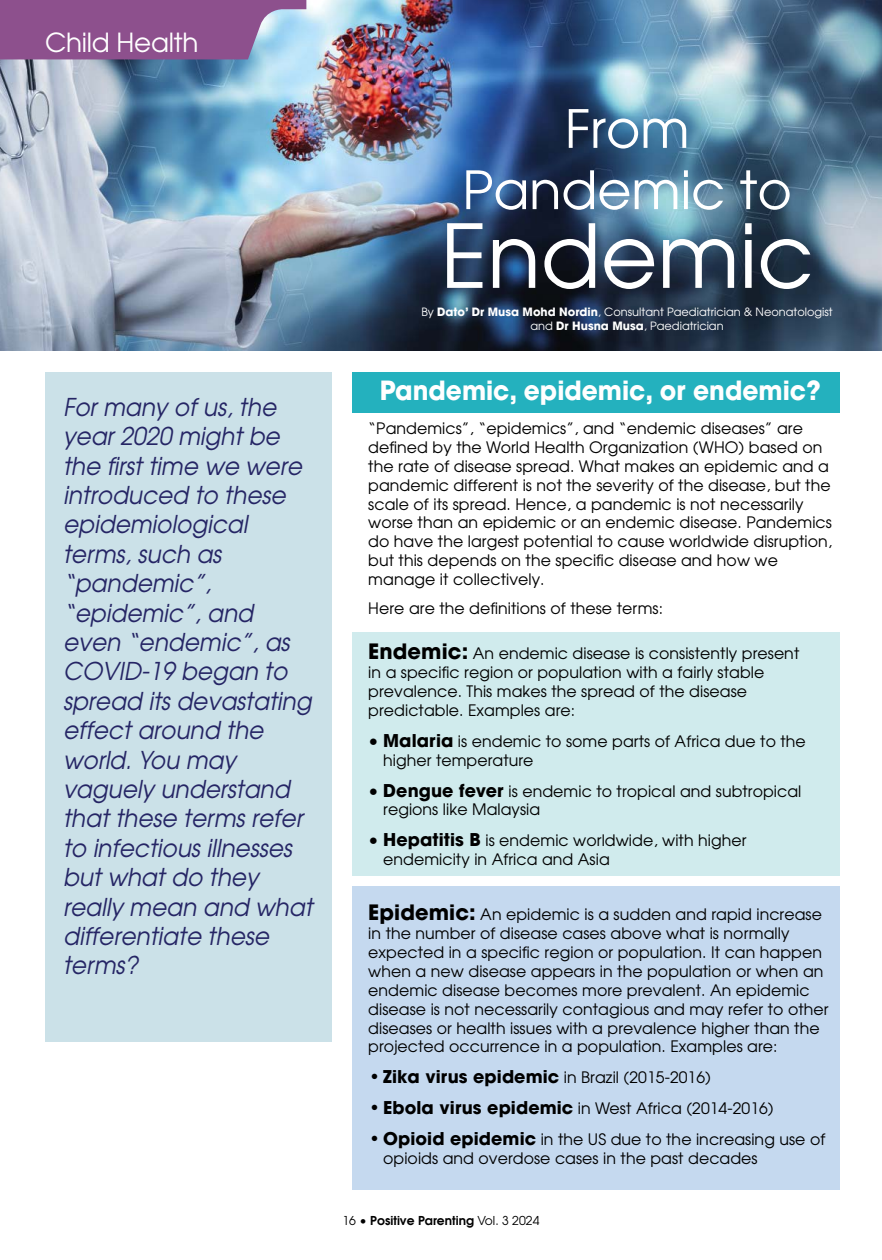
<style>
.page{position:relative;width:882px;height:1260px;background:#fff}
.page>*{position:absolute;margin:0;border:0;box-sizing:border-box;transform-origin:0 0}
.t1{font:87.5px "Avant Garde";color:#fff}
.t2{font:52.5px/61.2px "Avant Garde";color:#fff;text-align:center}
.t3{font:700 26.25px "Avant Garde";color:#fff;scale:.95 1}
.t4{font:26.25px "Avant Garde";letter-spacing:-.01em;color:#fff}
.t5{font:italic 24.5px/29.4px "Avant Garde";color:#252565;scale:.95 1}
.t6{font:15.75px/18.9px "Avant Garde";letter-spacing:.005em;color:#000}
.t7{font:600 12.25px "Avant Garde";color:#000}
.t8{font:11.38px/13.7px "Avant Garde";color:#fff;text-align:center}
.s1{font-weight:700}
.s2{font-weight:700;font-size:21px}
.s3{font-size:17.5px}
.s4{font-weight:700;font-size:17.5px}
.s5{font-weight:400}
</style>
<div class="page">
<div style="left:352px;top:632px;width:488px;height:244px;background:#d0ebed"></div>
<div style="left:352px;top:886px;width:488px;height:303px;background:#c5d9ef"></div>
<div style="left:352px;top:372px;width:488px;height:41px;background:#24b1be"></div>
<img style="left:0;top:0;width:882px;height:351px">
<svg style="left:0;top:0;width:306px;height:59px"></svg>
<div style="left:45px;top:372px;width:286px;height:670px;background:#cbe1e8"></div>
<h3 class="t4" style="left:45px;top:32px;width:155px">Child Health</h3>
<p class="t5" style="left:63px;top:394px;width:264px">For many of us, the year 2020 might be the first time we were introduced to these epidemiological terms, such as “pandemic”, “epidemic”, and even “endemic”, as<br>COVID-19 began to spread its devastating effect around the world. You may vaguely understand that these terms refer to infectious illnesses but what do they really mean and what differentiate these terms?</p>
<h2 class="t2" style="left:462px;top:103px;width:331px">From<br>Pandemic to</h2>
<h1 class="t1" style="left:440px;top:223px;width:375px">Endemic</h1>
<p class="t8" style="left:421px;top:307px;width:413px">By <span class="s1">Dato’ Dr Musa Mohd Nordin</span>, Consultant Paediatrician &amp; Neonatologist and <span class="s1">Dr Husna Musa</span>, Paediatrician</p>
<h3 class="t3" style="left:380px;top:381px;width:466px">Pandemic, epidemic, or endemic?</h3>
<p class="t6" style="left:368px;top:420px;width:465px">“Pandemics”, “epidemics”, and “endemic diseases” are defined by the World Health Organization (WHO) based on the rate of disease spread. What makes an epidemic and a pandemic different is not the severity of the disease, but the scale of its spread. Hence, a pandemic is not necessarily worse than an epidemic or an endemic disease. Pandemics do have the largest potential to cause worldwide disruption, but this depends on the specific disease and how we manage it collectively.</p>
<p class="t6" style="left:368px;top:600px;width:296px">Here are the definitions of these terms:</p>
<p class="t6" style="left:368px;top:645px;width:433px"><span class="s2">Endemic:</span> An endemic disease is consistently present in a specific region or population with a fairly stable prevalence. This makes the spread of the disease predictable. Examples are:</p>
<p class="t6" style="left:383px;top:733px;width:424px;text-indent:-15px"><span class="s3">•</span> <span class="s4">Malaria</span> is endemic to some parts of Africa due to the higher temperature</p>
<p class="t6" style="left:383px;top:783px;width:420px;text-indent:-15px"><span class="s3">•</span> <span class="s4">Dengue fever</span> is endemic to tropical and subtropical regions like Malaysia</p>
<p class="t6" style="left:383px;top:833px;width:365px;text-indent:-15px"><span class="s3">•</span> <span class="s4">Hepatitis B</span> is endemic worldwide, with higher endemicity in Africa and Asia</p>
<p class="t6" style="left:368px;top:906px;width:462px"><span class="s2">Epidemic:</span> An epidemic is a sudden and rapid increase in the number of disease cases above what is normally expected in a specific region or population. It can happen when a new disease appears in the population or when an endemic disease becomes more prevalent. An epidemic disease is not necessarily contagious and may refer to other diseases or health issues with a prevalence higher than the projected occurrence in a population. Examples are:</p>
<p class="t6" style="left:368px;top:1070px;width:344px"><span class="s4">• Zika virus epidemic</span> in Brazil (2015-2016)</p>
<p class="t6" style="left:368px;top:1101px;width:407px"><span class="s4">• Ebola virus epidemic</span> in West Africa (2014-2016)</p>
<p class="t6" style="left:383px;top:1131px;width:444px;text-indent:-15px"><span class="s4">• Opioid epidemic</span> in the US due to the increasing use of opioids and overdose cases in the past decades</p>
<p class="t7" style="left:343px;top:1216px;width:198px"><span class="s5">16 •</span> Positive Parenting <span class="s5">Vol. 3 2024</span></p>
</div>
